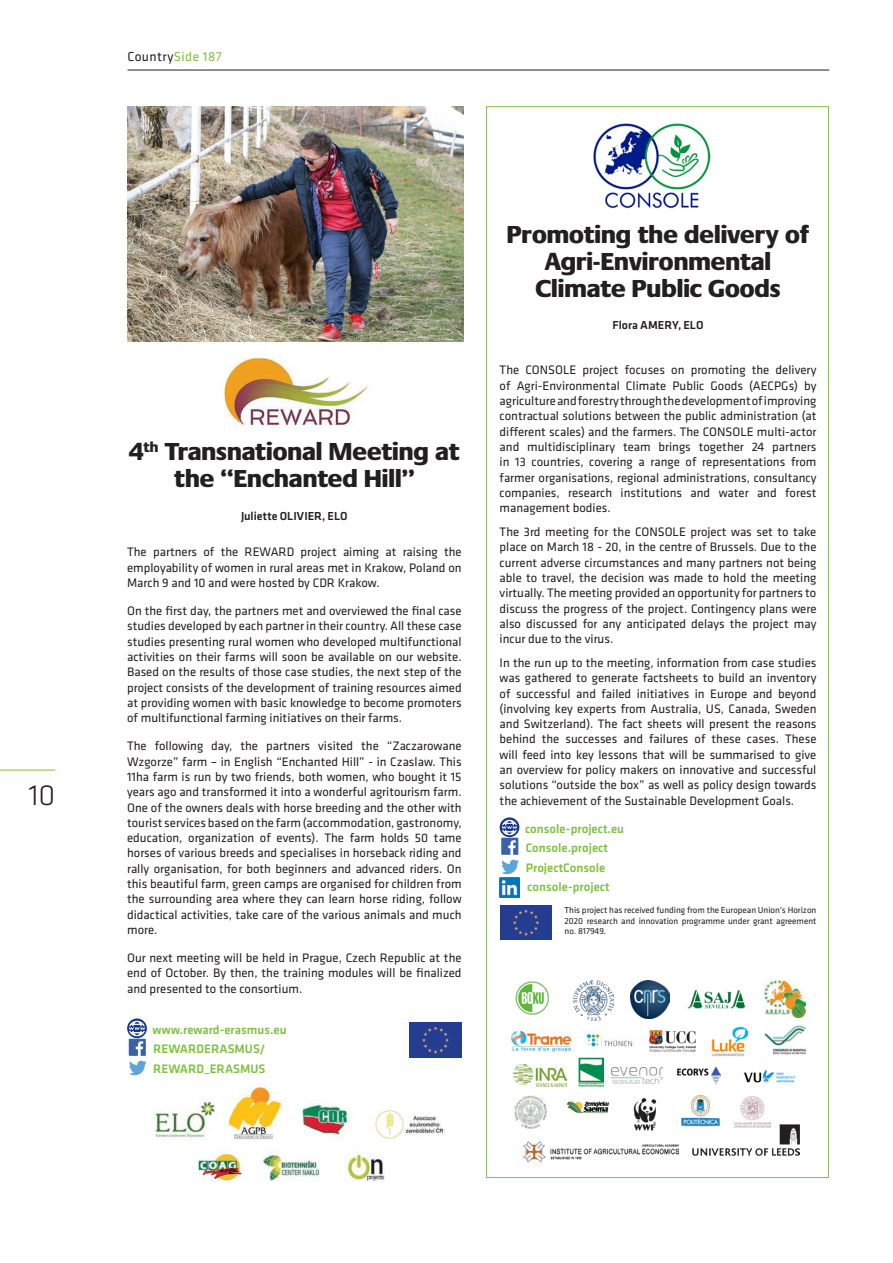
<style>
.page{position:relative;width:893px;height:1263px;background:#fff}
.page>*{position:absolute;margin:0;border:0;box-sizing:border-box;transform-origin:0 0}
.t1{font:300 30px "Klavika";color:#231f20}
.Default{font:800 25.5px/27px "Praxis";color:#231f20;text-align:center}
.t2{font:13.5px "Klavika";letter-spacing:.03em;color:#231f20}
.t3{font:12.75px/15.3px "Klavika";color:#231f20;text-align:justify}
.t4{font:500 12.75px "Klavika";color:#7fc241}
.t5{font:500 12px "Klavika";color:#231f20}
.t6{font:9px/10.8px "Klavika";color:#231f20;text-align:justify}
.s1{color:#7fc241}
</style>
<div class="page">
<hr style="left:0;top:770px;width:55px;height:1px;background:#7fc241">
<hr style="left:128px;top:70px;width:701px;height:1px;background:#231f20">
<svg style="left:127px;top:1018px;width:20px;height:20px"></svg>
<img style="left:129px;top:1020px;width:16px;height:16px">
<svg style="left:128px;top:1039px;width:19px;height:37px"></svg>
<img style="left:128px;top:106px;width:335px;height:235px">
<img style="left:152px;top:1086px;width:293px;height:95px">
<img style="left:223px;top:357px;width:145px;height:72px">
<svg style="left:500px;top:817px;width:19px;height:20px"></svg>
<img style="left:501px;top:819px;width:17px;height:16px">
<svg style="left:501px;top:838px;width:18px;height:37px"></svg>
<img style="left:500px;top:878px;width:19px;height:19px">
<img style="left:593px;top:123px;width:117px;height:86px">
<img style="left:500px;top:905px;width:52px;height:35px">
<img style="left:410px;top:1023px;width:51px;height:34px">
<img style="left:764px;top:1025px;width:43px;height:30px">
<img style="left:631px;top:980px;width:39px;height:39px">
<img style="left:574px;top:980px;width:39px;height:40px">
<img style="left:693px;top:1125px;width:106px;height:30px">
<img style="left:515px;top:981px;width:34px;height:34px">
<img style="left:649px;top:1029px;width:47px;height:24px">
<img style="left:586px;top:1029px;width:47px;height:18px">
<img style="left:633px;top:1097px;width:24px;height:34px">
<img style="left:566px;top:1101px;width:44px;height:13px">
<img style="left:515px;top:1096px;width:32px;height:32px">
<img style="left:743px;top:1069px;width:53px;height:14px">
<img style="left:735px;top:1096px;width:35px;height:31px">
<img style="left:579px;top:1058px;width:25px;height:29px">
<img style="left:677px;top:1066px;width:43px;height:19px">
<img style="left:612px;top:1067px;width:51px;height:16px">
<img style="left:764px;top:980px;width:42px;height:37px">
<img style="left:523px;top:1141px;width:156px;height:22px">
<img style="left:688px;top:990px;width:58px;height:19px">
<img style="left:513px;top:1064px;width:54px;height:22px">
<img style="left:711px;top:1026px;width:38px;height:30px">
<img style="left:511px;top:1029px;width:60px;height:24px">
<img style="left:681px;top:1095px;width:41px;height:32px">
<p class="t1" style="left:29px;top:779px;width:28px">10</p>
<p class="t2" style="left:128px;top:49px;width:96px">Country<span class="s1">Side 187</span></p>
<p class="Default" style="left:129px;top:439px;width:332px">4<sup>th</sup> Transnational Meeting at the “Enchanted Hill”</p>
<p class="t5" style="left:241px;top:509px;width:108px">Juliette OLIVIER, ELO</p>
<p class="t3" style="left:127px;top:545px;width:336px">The partners of the REWARD project aiming at raising the employability of women in rural areas met in Krakow, Poland on March 9 and 10 and were hosted by CDR Krakow.</p>
<p class="t3" style="left:127px;top:603px;width:336px">On the first day, the partners met and overviewed the final case studies developed by each partner in their country. All these case studies presenting rural women who developed multifunctional activities on their farms will soon be available on our website.<br>Based on the results of those case studies, the next step of the project consists of the development of training resources aimed at providing women with basic knowledge to become promoters of multifunctional farming initiatives on their farms.</p>
<p class="t3" style="left:127px;top:739px;width:336px">The following day, the partners visited the “Zaczarowane Wzgorze” farm – in English “Enchanted Hill” - in Czaslaw. This 11ha farm is run by two friends, both women, who bought it 15 years ago and transformed it into a wonderful agritourism farm.<br>One of the owners deals with horse breeding and the other with tourist services based on the farm (accommodation, gastronomy, education, organization of events). The farm holds 50 tame horses of various breeds and specialises in horseback riding and rally organisation, for both beginners and advanced riders. On this beautiful farm, green camps are organised for children from the surrounding area where they can learn horse riding, follow didactical activities, take care of the various animals and much more.</p>
<p class="t3" style="left:127px;top:950px;width:336px">Our next meeting will be held in Prague, Czech Republic at the end of October. By then, the training modules will be finalized and presented to the consortium.</p>
<p class="t4" style="left:153px;top:1022px;width:136px">www.reward-erasmus.eu</p>
<p class="t4" style="left:153px;top:1042px;width:114px">REWARDERASMUS/</p>
<p class="t4" style="left:153px;top:1061px;width:114px">REWARD_ERASMUS</p>
<p class="Default" style="left:507px;top:221px;width:304px">Promoting the delivery of<br>Agri-Environmental<br>Climate Public Goods</p>
<p class="t5" style="left:612px;top:319px;width:93px">Flora AMERY, ELO</p>
<p class="t3" style="left:500px;top:363px;width:318px">The CONSOLE project focuses on promoting the delivery of Agri-Environmental Climate Public Goods (AECPGs) by agriculture and forestry through the development of improving contractual solutions between the public administration (at different scales) and the farmers. The CONSOLE multi-actor and multidisciplinary team brings together 24 partners in 13 countries, covering a range of representations from farmer organisations, regional administrations, consultancy companies, research institutions and water and forest management bodies.</p>
<p class="t3" style="left:500px;top:524px;width:318px">The 3rd meeting for the CONSOLE project was set to take place on March 18 - 20, in the centre of Brussels. Due to the current adverse circumstances and many partners not being able to travel, the decision was made to hold the meeting virtually. The meeting provided an opportunity for partners to discuss the progress of the project. Contingency plans were also discussed for any anticipated delays the project may incur due to the virus.</p>
<p class="t3" style="left:500px;top:655px;width:318px">In the run up to the meeting, information from case studies was gathered to generate factsheets to build an inventory of successful and failed initiatives in Europe and beyond (involving key experts from Australia, US, Canada, Sweden and Switzerland). The fact sheets will present the reasons behind the successes and failures of these cases. These will feed into key lessons that will be summarised to give an overview for policy makers on innovative and successful solutions “outside the box” as well as policy design towards the achievement of the Sustainable Development Goals.</p>
<p class="t4" style="left:525px;top:821px;width:101px">console-project.eu</p>
<p class="t4" style="left:526px;top:841px;width:84px">Console.project</p>
<p class="t4" style="left:526px;top:860px;width:81px">ProjectConsole</p>
<p class="t4" style="left:527px;top:880px;width:84px">console-project</p>
<p class="t6" style="left:565px;top:904px;width:253px">This project has received funding from the European Union’s Horizon 2020 research and innovation programme under grant agreement no. 817949.</p>
</div>
